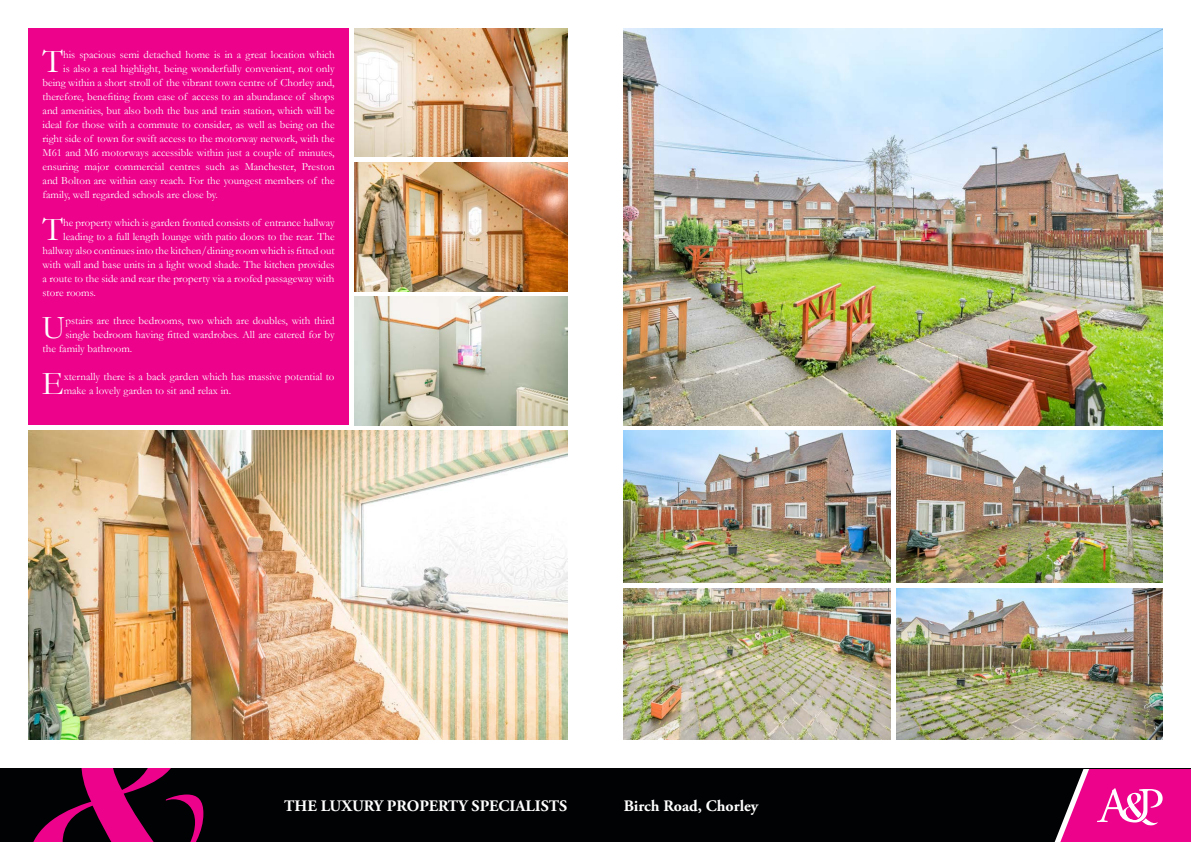
<style>
.page{position:relative;width:1191px;height:842px;background:#fff}
.page>*{position:absolute;margin:0;border:0;box-sizing:border-box;transform-origin:0 0}
.t1{font:33.5px "Garamond";color:#fff}
.t2{font:700 16px "Adobe Garamond Pro";color:#fff}
.t3{font:11px/14px "Garamond";color:#fff}
</style>
<div class="page">
<div style="left:0;top:769px;width:1191px;height:73px;background:#010203"></div>
<svg style="left:33px;top:769px;width:171px;height:73px"></svg>
<svg style="left:1054px;top:769px;width:137px;height:73px;background:#d51e89"></svg>
<img style="left:28px;top:431px;width:539px;height:309px">
<div style="left:28px;top:28px;width:321px;height:397px;background:#ed028c"></div>
<img style="left:624px;top:28px;width:538px;height:397px">
<img style="left:896px;top:588px;width:266px;height:152px">
<img style="left:624px;top:588px;width:266px;height:152px">
<img style="left:896px;top:431px;width:266px;height:152px">
<img style="left:624px;top:431px;width:266px;height:152px">
<img style="left:354px;top:297px;width:213px;height:128px">
<img style="left:354px;top:163px;width:213px;height:128px">
<img style="left:354px;top:28px;width:213px;height:129px">
<p class="t1" style="left:43px;top:39px;width:22px">T</p>
<p class="t3" style="left:63px;top:47px;width:273px">his spacious semi detached home is in a great location which</p>
<p class="t3" style="left:63px;top:61px;width:273px">is also a real highlight, being wonderfully convenient, not only</p>
<p class="t3" style="left:43px;top:75px;width:293px">being within a short stroll of the vibrant town centre of Chorley and,</p>
<p class="t3" style="left:43px;top:89px;width:293px">therefore, benefiting from ease of access to an abundance of shops</p>
<p class="t3" style="left:43px;top:103px;width:293px">and amenities, but also both the bus and train station, which will be</p>
<p class="t3" style="left:43px;top:117px;width:293px">ideal for those with a commute to consider, as well as being on the</p>
<p class="t3" style="left:43px;top:131px;width:293px">right side of town for swift access to the motorway network, with the</p>
<p class="t3" style="left:43px;top:146px;width:293px">M61 and M6 motorways accessible within just a couple of minutes,</p>
<p class="t3" style="left:43px;top:160px;width:293px">ensuring major commercial centres such as Manchester, Preston</p>
<p class="t3" style="left:43px;top:174px;width:293px">and Bolton are within easy reach. For the youngest members of the</p>
<p class="t3" style="left:43px;top:188px;width:177px">family, well regarded schools are close by.</p>
<p class="t1" style="left:43px;top:207px;width:22px">T</p>
<p class="t3" style="left:63px;top:215px;width:273px">he property which is garden fronted consists of entrance hallway</p>
<p class="t3" style="left:63px;top:229px;width:273px">leading to a full length lounge with patio doors to the rear. The</p>
<p class="t3" style="left:43px;top:243px;width:293px">hallway also continues into the kitchen/dining room which is fitted out</p>
<p class="t3" style="left:43px;top:257px;width:293px">with wall and base units in a light wood shade. The kitchen provides</p>
<p class="t3" style="left:43px;top:271px;width:293px">a route to the side and rear the property via a roofed passageway with</p>
<p class="t3" style="left:43px;top:285px;width:55px">store rooms.</p>
<p class="t1" style="left:42px;top:305px;width:25px">U</p>
<p class="t3" style="left:66px;top:313px;width:270px">pstairs are three bedrooms, two which are doubles, with third</p>
<p class="t3" style="left:66px;top:327px;width:270px">single bedroom having fitted wardrobes. All are catered for by</p>
<p class="t3" style="left:43px;top:341px;width:91px">the family bathroom.</p>
<p class="t1" style="left:42px;top:361px;width:23px">E</p>
<p class="t3" style="left:64px;top:369px;width:272px">xternally there is a back garden which has massive potential to make a lovely garden to sit and relax in.</p>
<p class="t2" style="left:284px;top:797px;width:284px">THE LUXURY PROPERTY SPECIALISTS</p>
<p class="t2" style="left:624px;top:797px;width:136px">Birch Road, Chorley</p>
</div>
